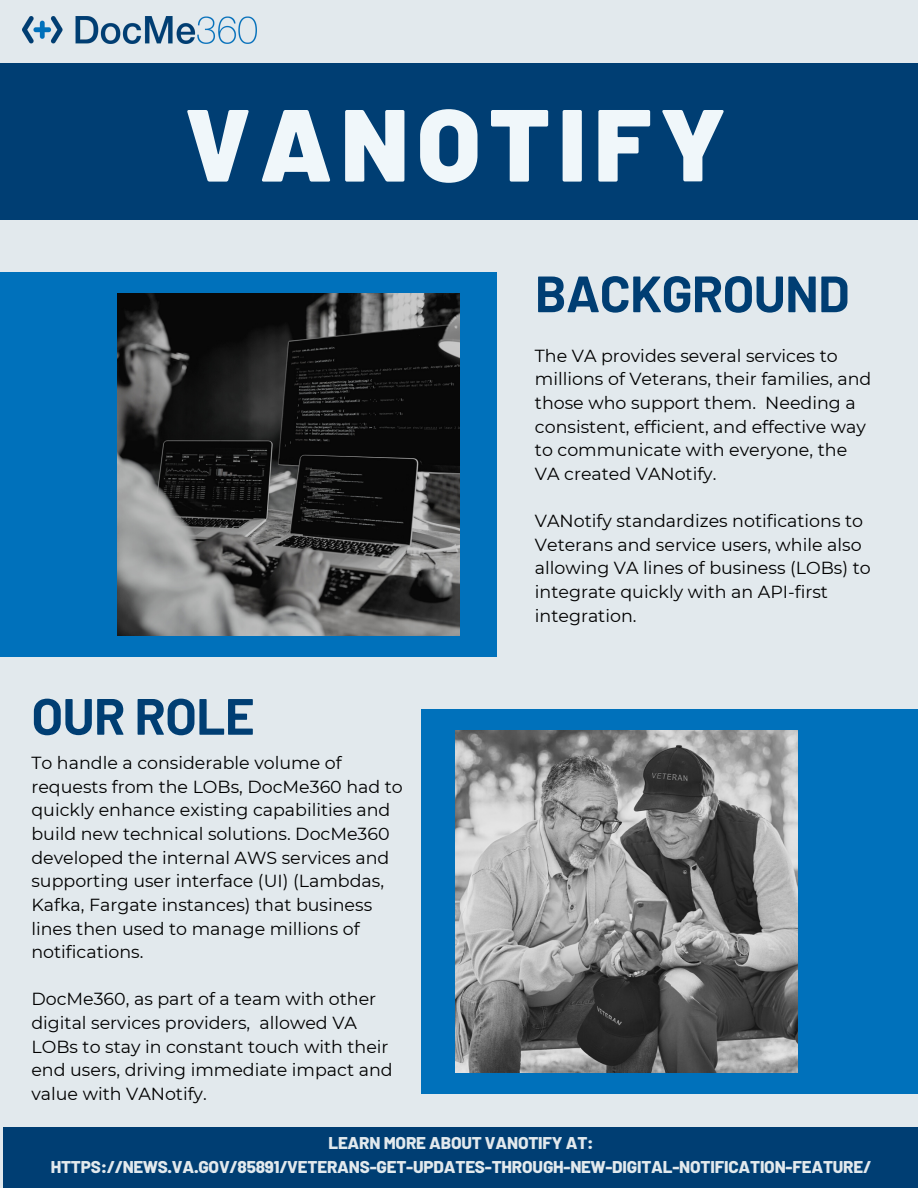
<style>
.page{position:relative;width:918px;height:1188px;background:#e2e9ed}
.page>*{position:absolute;margin:0;border:0;box-sizing:border-box;transform-origin:0 0}
.t1{font:900 102.3px "Barlow";letter-spacing:.085em;color:#f0f7fa}
.t2{font:700 51px "Barlow";letter-spacing:-.01em;color:#003e73}
.t3{font:17.4px/23.7px "Montserrat";color:#000}
.t4{font:800 16.95px "Barlow";letter-spacing:-.01em;color:#e2e9ed}
</style>
<div class="page">
<div style="left:0;top:273px;width:497px;height:384px;background:#0071bb"></div>
<img style="left:118px;top:294px;width:342px;height:342px">
<div style="left:0;top:63px;width:918px;height:157px;background:#003e73"></div>
<div style="left:421px;top:710px;width:497px;height:384px;background:#0071bb"></div>
<img style="left:456px;top:731px;width:342px;height:342px">
<div style="left:3px;top:1127px;width:915px;height:61px;background:#003e73"></div>
<img style="left:22px;top:17px;width:234px;height:27px">
<p class="t1" style="left:185px;top:79px;width:543px">VANOTIFY</p>
<p class="t2" style="left:535px;top:261px;width:316px">BACKGROUND</p>
<p class="t2" style="left:31px;top:684px;width:225px">OUR ROLE</p>
<p class="t3" style="left:31px;top:751px;width:373px">To handle a considerable volume of requests from the LOBs, DocMe360 had to quickly enhance existing capabilities and build new technical solutions. DocMe360 developed the internal AWS services and supporting user interface (UI) (Lambdas, Kafka, Fargate instances) that business lines then used to manage millions of notifications.</p>
<p class="t3" style="left:31px;top:987px;width:363px">DocMe360, as part of a team with other digital services providers, allowed VA LOBs to stay in constant touch with their end users, driving immediate impact and value with VANotify.</p>
<p class="t3" style="left:535px;top:344px;width:338px">The VA provides several services to millions of Veterans, their families, and those who support them. Needing a consistent, efficient, and effective way to communicate with everyone, the VA created VANotify.</p>
<p class="t3" style="left:535px;top:509px;width:337px">VANotify standardizes notifications to Veterans and service users, while also allowing VA lines of business (LOBs) to integrate quickly with an API-first integration.</p>
<p class="t4" style="left:328px;top:1132px;width:267px">LEARN MORE ABOUT VANOTIFY AT:</p>
<p class="t4" style="left:51px;top:1156px;width:822px">HTTPS://NEWS.VA.GOV/85891/VETERANS-GET-UPDATES-THROUGH-NEW-DIGITAL-NOTIFICATION-FEATURE/</p>
</div>
